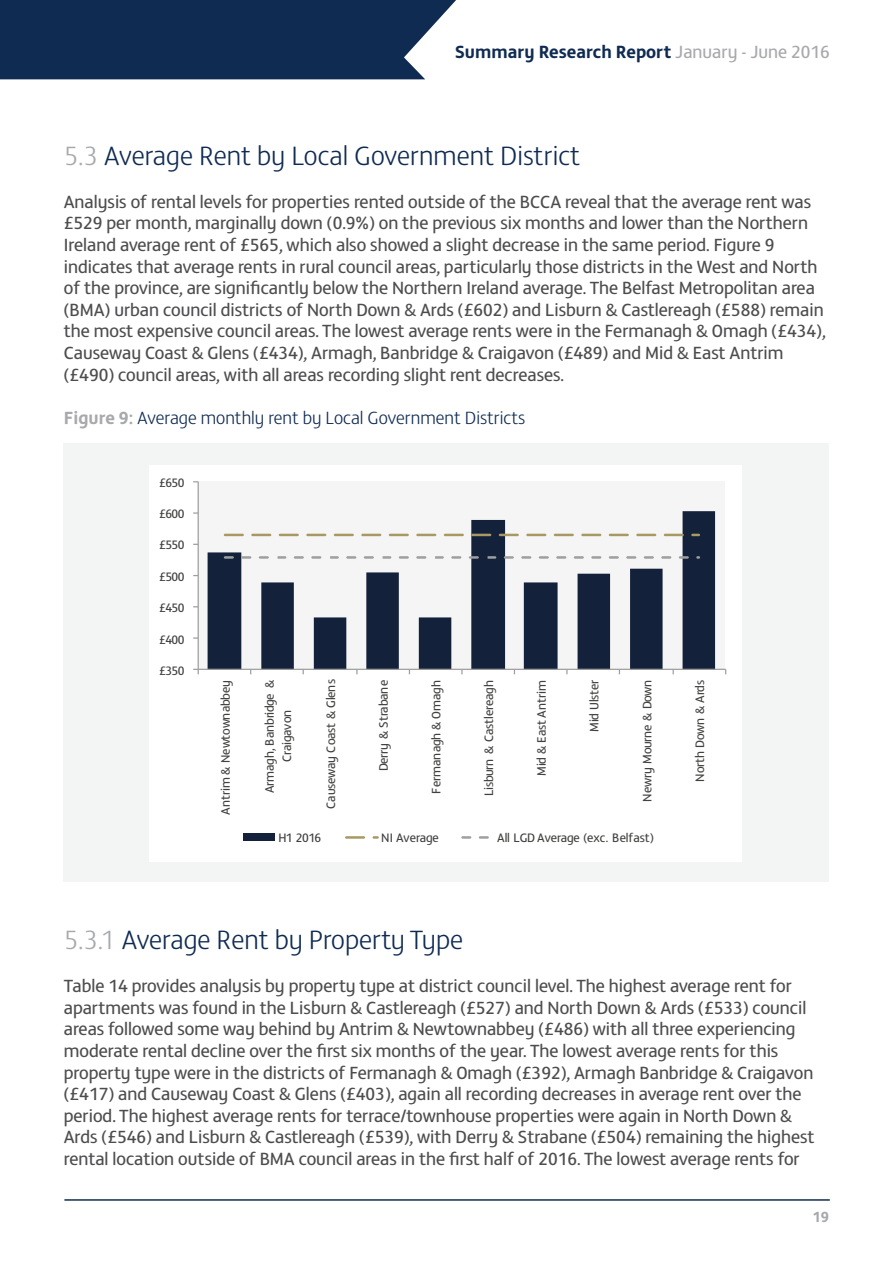
<style>
.page{position:relative;width:893px;height:1263px;background:#fff}
.page>*{position:absolute;margin:0;border:0;box-sizing:border-box;transform-origin:0 0}
.t1{font:300 27px "FS Matthew";color:#102b52}
.t2{font:18px/21.6px "FS Matthew";color:#4d4d4f}
.t3{font:300 18px "FS Matthew";color:#102b52}
.t4{font:700 18px "FS Matthew";color:#102b52}
.t5{font:700 15px "FS Matthew";color:#a7a9ac}
.t6{font:12.45px/17.5px "FS Matthew";letter-spacing:-.015em;color:#414140;text-align:center}
.s1{font-weight:400;color:#a7a9ac}
.s2{color:#a7a9ac}
.s3{font-weight:700;color:#a7a9ac}
</style>
<div class="page">
<div style="left:0;top:0;width:456px;height:79px;background:#102b52"></div>
<hr style="left:64px;top:1199px;width:766px;height:2px;background:#102b52">
<div style="left:64px;top:444px;width:765px;height:438px;background:#f3f4f4"></div>
<div style="left:149px;top:465px;width:592px;height:396px;background:#fff"></div>
<div style="left:199px;top:481px;width:526px;height:189px;background:#f5f5f5"></div>
<svg style="left:208px;top:511px;width:507px;height:158px"></svg>
<hr style="left:198px;top:482px;width:1px;height:187px;background:#9e9f9e">
<hr style="left:198px;top:669px;width:528px;height:1px;background:#9e9f9e">
<svg style="left:193px;top:669px;width:6px;height:5px"></svg>
<svg style="left:691px;top:534px;width:9px;height:2px"></svg>
<hr style="left:664px;top:534px;width:20px;height:2px;background:#a89964">
<hr style="left:636px;top:534px;width:20px;height:2px;background:#a89964">
<hr style="left:609px;top:534px;width:20px;height:2px;background:#a89964">
<hr style="left:581px;top:534px;width:20px;height:2px;background:#a89964">
<hr style="left:554px;top:534px;width:20px;height:2px;background:#a89964">
<hr style="left:526px;top:534px;width:20px;height:2px;background:#a89964">
<hr style="left:499px;top:534px;width:20px;height:2px;background:#a89964">
<hr style="left:471px;top:534px;width:20px;height:2px;background:#a89964">
<hr style="left:444px;top:534px;width:20px;height:2px;background:#a89964">
<hr style="left:416px;top:534px;width:20px;height:2px;background:#a89964">
<hr style="left:389px;top:534px;width:20px;height:2px;background:#a89964">
<hr style="left:361px;top:534px;width:20px;height:2px;background:#a89964">
<hr style="left:334px;top:534px;width:20px;height:2px;background:#a89964">
<hr style="left:306px;top:534px;width:20px;height:2px;background:#a89964">
<hr style="left:279px;top:534px;width:20px;height:2px;background:#a89964">
<hr style="left:251px;top:534px;width:20px;height:2px;background:#a89964">
<hr style="left:224px;top:534px;width:20px;height:2px;background:#a89964">
<svg style="left:224px;top:556px;width:476px;height:3px"></svg>
<div style="left:244px;top:834px;width:31px;height:7px;background:#14213b"></div>
<svg style="left:373px;top:836px;width:6px;height:3px"></svg>
<hr style="left:345px;top:836px;width:20px;height:3px;background:#a89964">
<svg style="left:479px;top:836px;width:10px;height:3px"></svg>
<svg style="left:461px;top:836px;width:10px;height:3px"></svg>
<p class="t4" style="left:455px;top:37px;width:376px">Summary Research Report <span class="s1">January - June 2016</span></p>
<h1 class="t1" style="left:64px;top:136px;width:518px"><span class="s2">5.3</span> Average Rent by Local Government District</h1>
<p class="t2" style="left:64px;top:190px;width:763px">Analysis of rental levels for properties rented outside of the BCCA reveal that the average rent was £529 per month, marginally down (0.9%) on the previous six months and lower than the Northern Ireland average rent of £565, which also showed a slight decrease in the same period. Figure 9 indicates that average rents in rural council areas, particularly those districts in the West and North of the province, are significantly below the Northern Ireland average. The Belfast Metropolitan area (BMA) urban council districts of North Down &amp; Ards (£602) and Lisburn &amp; Castlereagh (£588) remain the most expensive council areas. The lowest average rents were in the Fermanagh &amp; Omagh (£434), Causeway Coast &amp; Glens (£434), Armagh, Banbridge &amp; Craigavon (£489) and Mid &amp; East Antrim (£490) council areas, with all areas recording slight rent decreases.</p>
<p class="t3" style="left:64px;top:404px;width:463px"><span class="s3">Figure 9:</span> Average monthly rent by Local Government Districts</p>
<p class="t6" style="left:159px;top:473px;width:27px">£650</p>
<p class="t6" style="left:159px;top:504px;width:27px">£600</p>
<p class="t6" style="left:159px;top:535px;width:27px">£550</p>
<p class="t6" style="left:159px;top:567px;width:27px">£500</p>
<p class="t6" style="left:159px;top:598px;width:27px">£450</p>
<p class="t6" style="left:159px;top:630px;width:27px">£400</p>
<p class="t6" style="left:159px;top:661px;width:27px">£350</p>
<p class="t6" style="left:216px;top:815px;width:136px;rotate:-90deg">Antrim &amp; Newtownabbey</p>
<p class="t6" style="left:260px;top:793px;width:115px;rotate:-90deg">Armagh, Banbridge &amp;<br>Craigavon</p>
<p class="t6" style="left:321px;top:809px;width:132px;rotate:-90deg">Causeway Coast &amp; Glens</p>
<p class="t6" style="left:374px;top:771px;width:93px;rotate:-90deg">Derry &amp; Strabane</p>
<p class="t6" style="left:427px;top:793px;width:115px;rotate:-90deg">Fermanagh &amp; Omagh</p>
<p class="t6" style="left:479px;top:796px;width:117px;rotate:-90deg">Lisburn &amp; Castlereagh</p>
<p class="t6" style="left:532px;top:776px;width:97px;rotate:-90deg">Mid &amp; East Antrim</p>
<p class="t6" style="left:585px;top:732px;width:55px;rotate:-90deg">Mid Ulster</p>
<p class="t6" style="left:637px;top:802px;width:123px;rotate:-90deg">Newry Mourne &amp; Down</p>
<p class="t6" style="left:690px;top:782px;width:103px;rotate:-90deg">North Down &amp; Ards</p>
<p class="t6" style="left:278px;top:828px;width:44px">H1 2016</p>
<p class="t6" style="left:381px;top:828px;width:59px">NI Average</p>
<p class="t6" style="left:497px;top:828px;width:158px">All LGD Average (exc. Belfast)</p>
<h1 class="t1" style="left:64px;top:920px;width:401px"><span class="s2">5.3.1</span> Average Rent by Property Type</h1>
<p class="t2" style="left:64px;top:974px;width:752px">Table 14 provides analysis by property type at district council level. The highest average rent for apartments was found in the Lisburn &amp; Castlereagh (£527) and North Down &amp; Ards (£533) council areas followed some way behind by Antrim &amp; Newtownabbey (£486) with all three experiencing moderate rental decline over the first six months of the year. The lowest average rents for this property type were in the districts of Fermanagh &amp; Omagh (£392), Armagh Banbridge &amp; Craigavon (£417) and Causeway Coast &amp; Glens (£403), again all recording decreases in average rent over the period. The highest average rents for terrace/townhouse properties were again in North Down &amp; Ards (£546) and Lisburn &amp; Castlereagh (£539), with Derry &amp; Strabane (£504) remaining the highest rental location outside of BMA council areas in the first half of 2016. The lowest average rents for</p>
<p class="t5" style="left:813px;top:1204px;width:18px">19</p>
</div>
